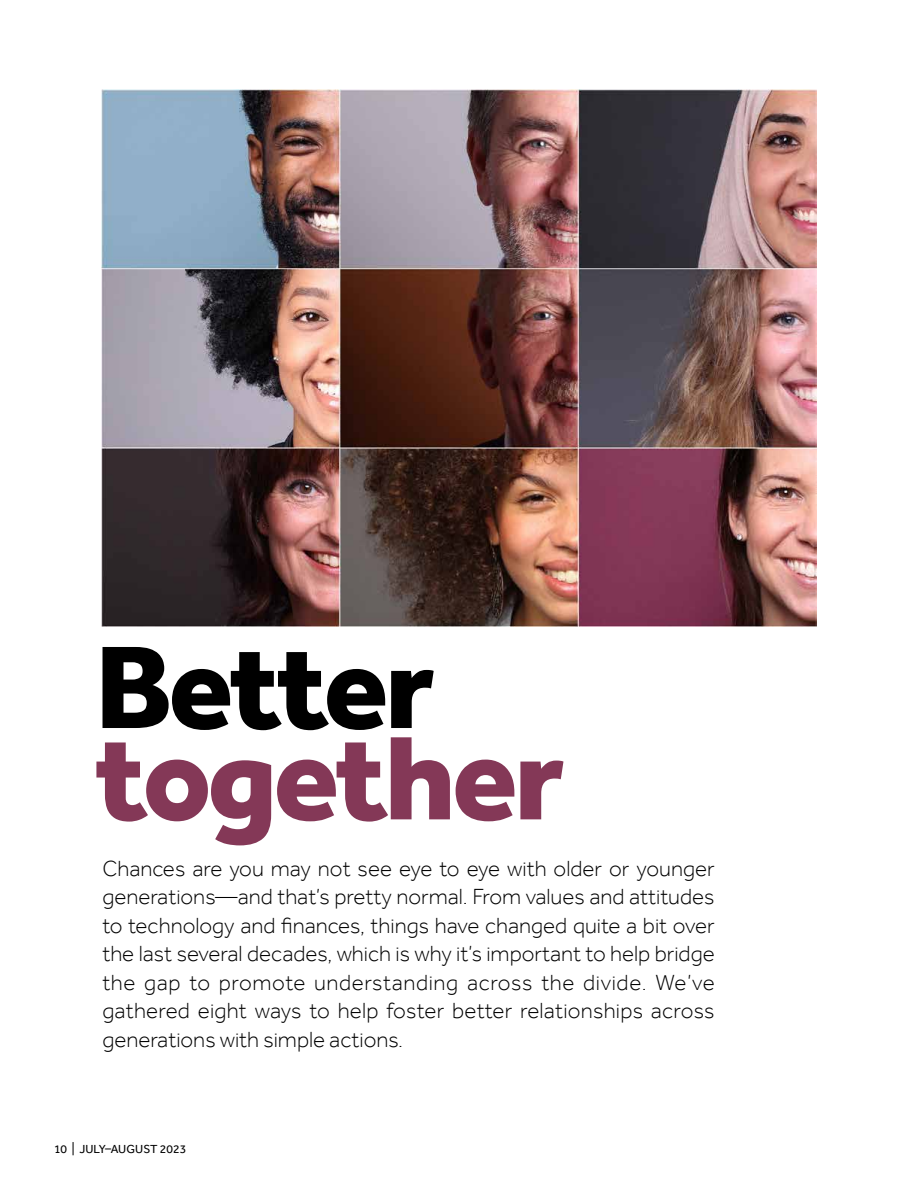
<style>
.page{position:relative;width:918px;height:1188px;background:#fff}
.page>*{position:absolute;margin:0;border:0;box-sizing:border-box;transform-origin:0 0}
.t1{font:800 123px "Effra";letter-spacing:-.03em;color:#843857}
.t2{font:800 121.5px "Effra";letter-spacing:-.03em;color:#000}
.t3{font:300 22.5px/28.5px "Effra";color:#000;text-align:justify}
.t4{font:12px "Effra";letter-spacing:.01em;color:#000}
.s1{font-size:13.2px}
</style>
<div class="page">
<img style="left:102px;top:90px;width:714px;height:536px">
<h2 class="t2" style="left:95px;top:615px;width:341px">Better</h2>
<h1 class="t1" style="left:95px;top:705px;width:470px">together</h1>
<p class="t3" style="left:102px;top:854px;width:614px">Chances are you may not see eye to eye with older or younger generations—and that’s pretty normal. From values and attitudes to technology and finances, things have changed quite a bit over the last several decades, which is why it’s important to help bridge the gap to promote understanding across the divide. We’ve gathered eight ways to help foster better relationships across generations with simple actions.</p>
<p class="t4" style="left:54px;top:1141px;width:134px">10 <span class="s1">|</span> JULY–AUGUST 2023</p>
</div>
